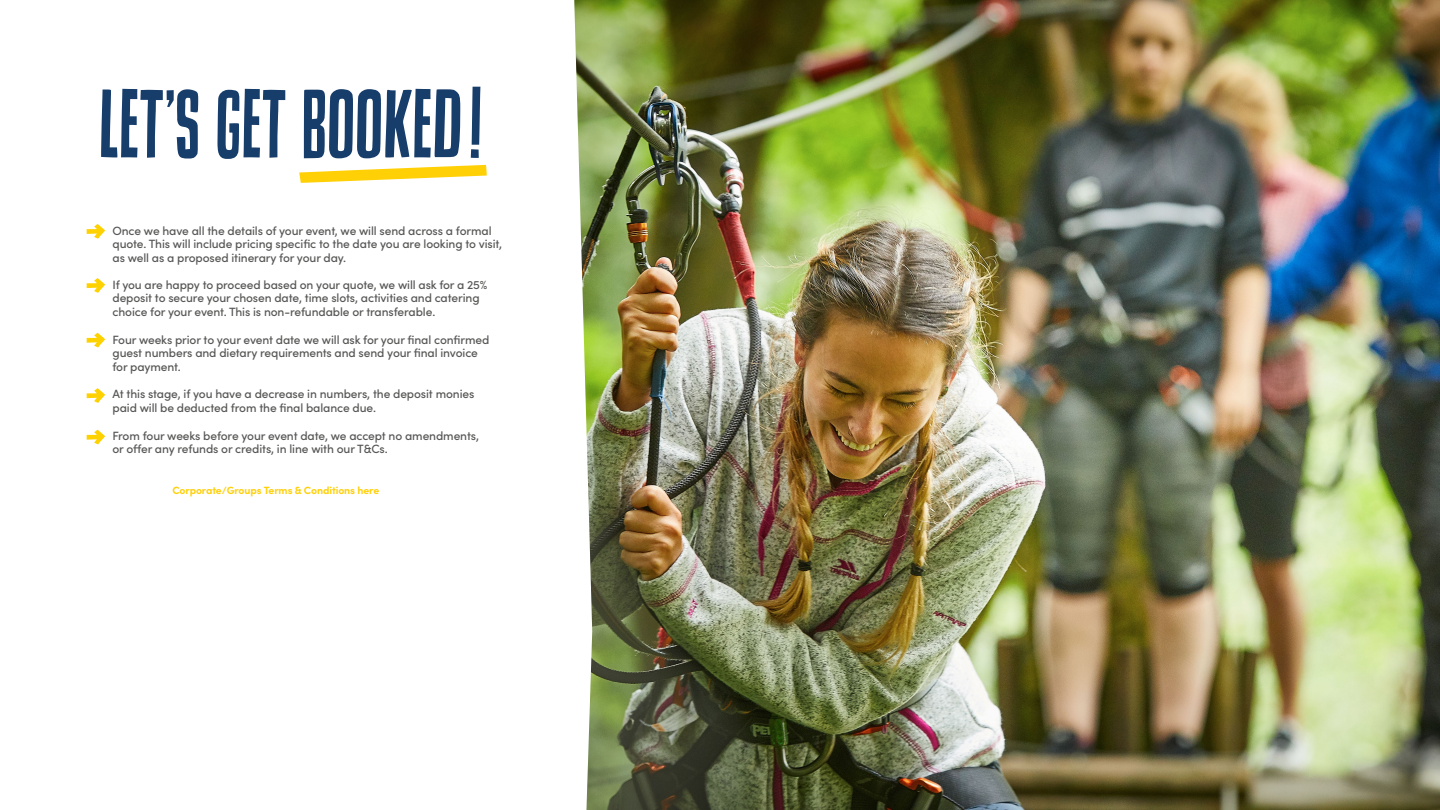
<style>
.page{position:relative;width:1440px;height:810px;background:#fff}
.page>*{position:absolute;margin:0;border:0;box-sizing:border-box;transform-origin:0 0}
.t1{font:88.5px "Sheldon";color:#173d6b}
.t2{font:500 12px/13.5px "Sofia Pro";letter-spacing:-.01em;color:#575756}
.t3{font:700 10.5px "Sofia Pro";letter-spacing:-.01em;color:#ffd00a}
</style>
<div class="page">
<img style="left:574px;top:0;width:866px;height:810px">
<svg style="left:299px;top:165px;width:188px;height:18px"></svg>
<svg style="left:471px;top:87px;width:9px;height:71px"></svg>
<svg style="left:87px;top:224px;width:18px;height:15px"></svg>
<svg style="left:87px;top:278px;width:18px;height:15px"></svg>
<svg style="left:87px;top:333px;width:18px;height:14px"></svg>
<svg style="left:87px;top:388px;width:18px;height:15px"></svg>
<svg style="left:87px;top:430px;width:18px;height:14px"></svg>
<h1 class="t1" style="left:99px;top:72px;width:365px">LET’S GET BOOKED</h1>
<p class="t2" style="left:112px;top:223px;width:391px">Once we have all the details of your event, we will send across a formal quote. This will include pricing specific to the date you are looking to visit, as well as a proposed itinerary for your day.</p>
<p class="t2" style="left:112px;top:277px;width:376px">If you are happy to proceed based on your quote, we will ask for a 25% deposit to secure your chosen date, time slots, activities and catering choice for your event. This is non-refundable or transferable.</p>
<p class="t2" style="left:112px;top:332px;width:378px">Four weeks prior to your event date we will ask for your final confirmed guest numbers and dietary requirements and send your final invoice for payment.</p>
<p class="t2" style="left:112px;top:387px;width:363px">At this stage, if you have a decrease in numbers, the deposit monies paid will be deducted from the final balance due.</p>
<p class="t2" style="left:112px;top:428px;width:368px">From four weeks before your event date, we accept no amendments, or offer any refunds or credits, in line with our T&amp;Cs.</p>
<p class="t3" style="left:172px;top:482px;width:208px">Corporate/Groups Terms &amp; Conditions here</p>
</div>
